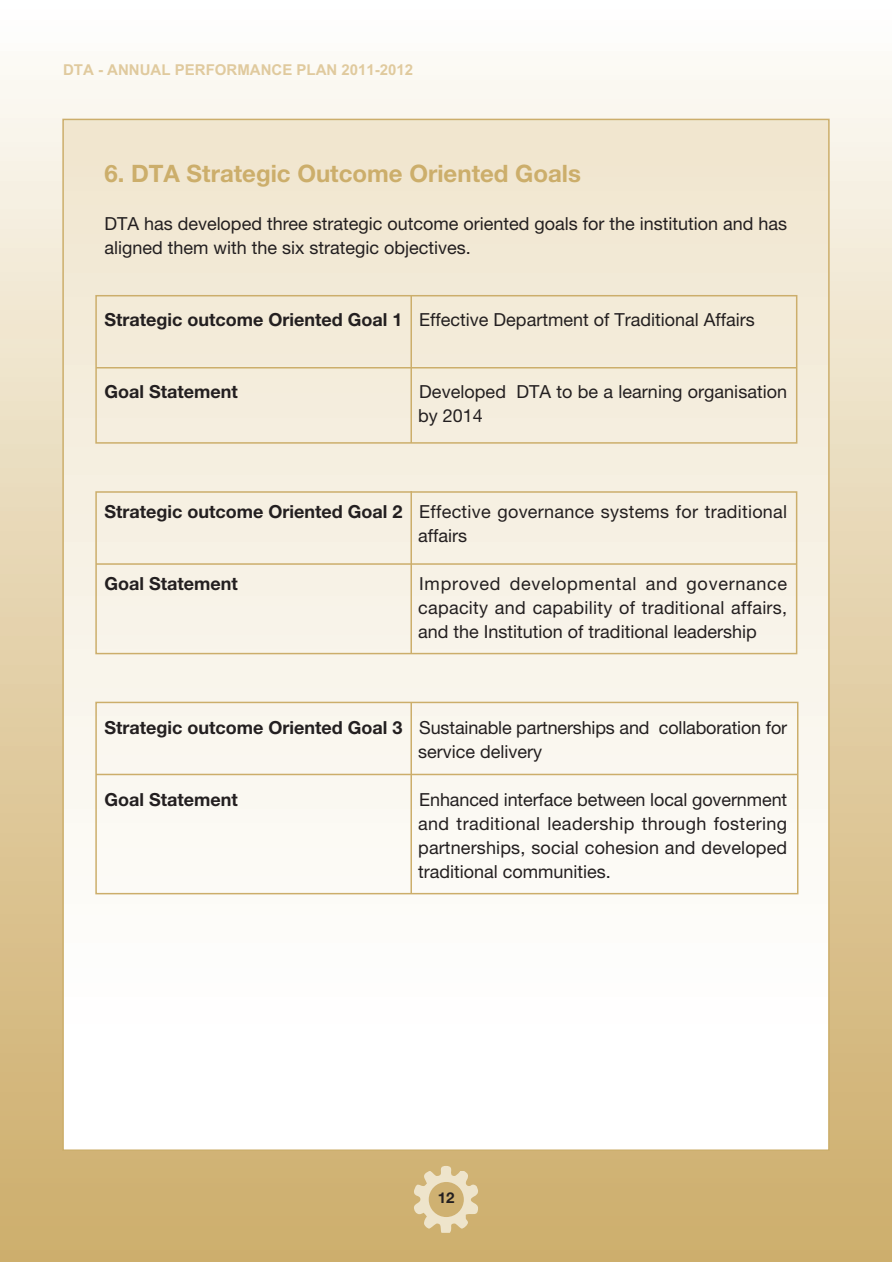
<style>
.page{position:relative;width:892px;height:1262px;background:#fff}
.page>*{position:absolute;margin:0;border:0;box-sizing:border-box;transform-origin:0 0}
.t1{font:700 24px "Helvetica Neue";color:#ccae6b}
.t2{font:18px/24px "Helvetica Neue";color:#231f20}
.t3{font:700 18px "Helvetica Neue";color:#231f20}
.t4{font:700 15px "Arial";color:#e0ca9e}
.t5{font:700 15px "Helvetica Neue";color:#231f20}
.s1{font-weight:700}
</style>
<div class="page">
<div style="left:0;top:51px;width:891px;height:1211px;background:linear-gradient(to bottom,#faf7ee,#cdac67)"></div>
<div style="left:63px;top:119px;width:765px;height:905px;background:linear-gradient(to bottom,#f0e5ce,#fefefe)"></div>
<div style="left:63px;top:1024px;width:765px;height:63px;background:#fff"></div>
<div style="left:63px;top:1087px;width:765px;height:63px;background:#fff"></div>
<hr style="left:96px;top:367px;width:700px;height:1px;background:#ccae6b">
<hr style="left:410px;top:296px;width:2px;height:147px;background:#ccae6b">
<div style="left:95px;top:295px;width:702px;height:149px;border:2px solid #ccae6b"></div>
<svg style="left:414px;top:1166px;width:64px;height:66px;background:#dcc799"></svg>
<hr style="left:96px;top:563px;width:700px;height:2px;background:#ccae6b">
<hr style="left:410px;top:492px;width:2px;height:161px;background:#ccae6b">
<div style="left:95px;top:491px;width:702px;height:163px;border:2px solid #ccae6b"></div>
<hr style="left:96px;top:773px;width:701px;height:2px;background:#ccae6b">
<hr style="left:410px;top:702px;width:2px;height:191px;background:#ccae6b">
<div style="left:95px;top:701px;width:703px;height:193px;border:2px solid #ccae6b"></div>
<p class="t4" style="left:63px;top:64px;width:352px">DTA - ANNUAL PERFORMANCE PLAN 2011-2012</p>
<p class="t1" style="left:104px;top:165px;width:478px">6. DTA Strategic Outcome Oriented Goals</p>
<p class="t2" style="left:104px;top:214px;width:684px">DTA has developed three strategic outcome oriented goals for the institution and has aligned them with the six strategic objectives.</p>
<p class="t2" style="left:104px;top:310px;width:652px"><span class="s1">Strategic outcome Oriented Goal 1</span> Effective Department of Traditional Affairs</p>
<p class="t3" style="left:104px;top:385px;width:135px">Goal Statement</p>
<p class="t2" style="left:418px;top:382px;width:370px">Developed DTA to be a learning organisation by 2014</p>
<p class="t2" style="left:104px;top:502px;width:684px;text-align:center"><span class="s1">Strategic outcome Oriented Goal 2</span> Effective governance systems for traditional affairs</p>
<p class="t3" style="left:104px;top:577px;width:135px">Goal Statement</p>
<p class="t2" style="left:418px;top:574px;width:370px;text-align:justify">Improved developmental and governance capacity and capability of traditional affairs, and the Institution of traditional leadership</p>
<p class="t2" style="left:418px;top:718px;width:370px;text-indent:-314px"><span class="s1">Strategic outcome Oriented Goal 3</span> Sustainable partnerships and collaboration for service delivery</p>
<p class="t3" style="left:104px;top:793px;width:135px">Goal Statement</p>
<p class="t2" style="left:418px;top:790px;width:370px;text-align:justify">Enhanced interface between local government and traditional leadership through fostering partnerships, social cohesion and developed traditional communities.</p>
<p class="t5" style="left:437px;top:1192px;width:18px">12</p>
</div>
